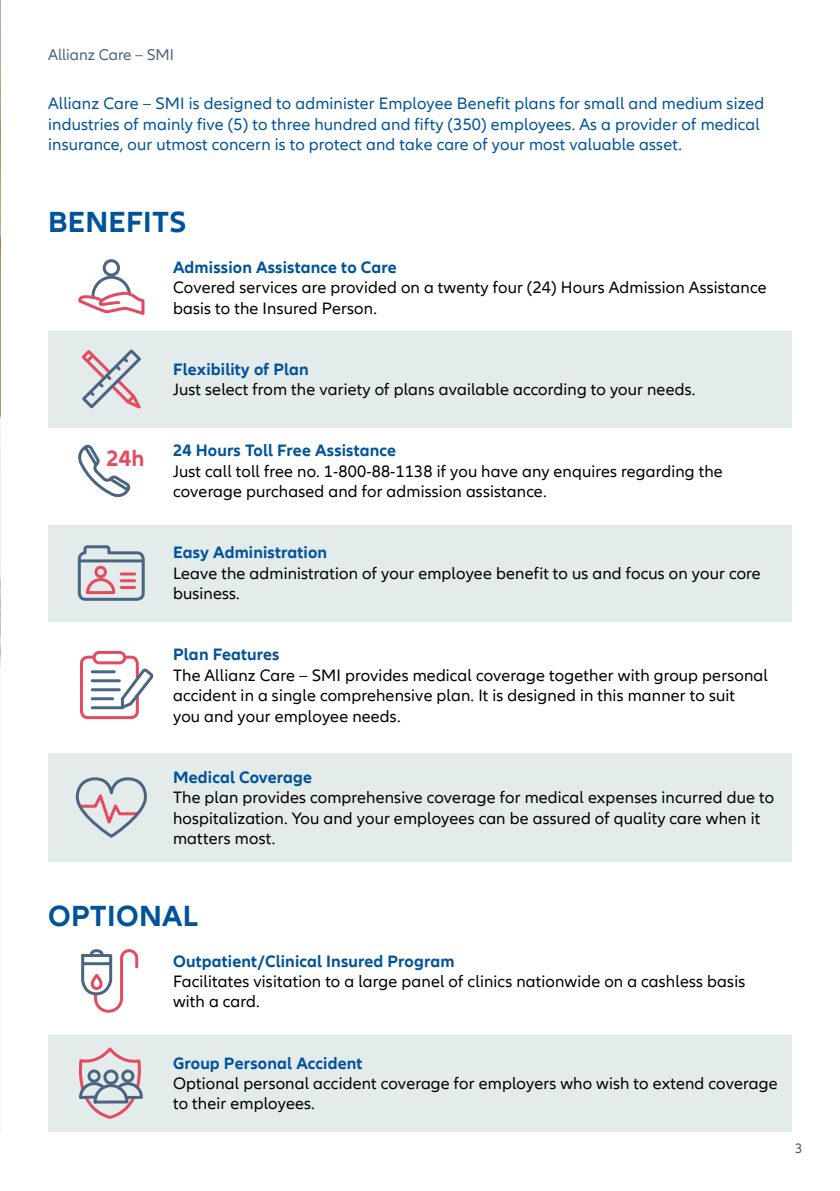
<style>
.page{position:relative;width:840px;height:1191px;background:#fff}
.page>*{position:absolute;margin:0;border:0;box-sizing:border-box;transform-origin:0 0}
.t1{font:700 30px "Allianz Neo";letter-spacing:.01em;color:#005399}
.t2{font:700 22.8px "Allianz Neo";color:#e44b60}
.t3{font:17px/20.4px "Allianz Neo";letter-spacing:.01em;color:#000}
.t4{font:17px/20.4px "Allianz Neo";letter-spacing:.01em;color:#005399}
.t5{font:700 17px "Allianz Neo";letter-spacing:.01em;color:#005399}
.t6{font:16px "Allianz Neo";color:#4b6482}
.t7{font:14px "Allianz Neo";color:#58595b}
</style>
<div class="page">
<img style="left:0;top:0;width:1px;height:664px">
<div style="left:48px;top:525px;width:743px;height:96px;background:#e4ebeb"></div>
<div style="left:48px;top:753px;width:743px;height:108px;background:#e4ebeb"></div>
<div style="left:48px;top:1035px;width:743px;height:96px;background:#e4ebeb"></div>
<div style="left:48px;top:331px;width:743px;height:96px;background:#e4ebeb"></div>
<svg style="left:81px;top:349px;width:60px;height:60px"></svg>
<svg style="left:78px;top:444px;width:53px;height:53px"></svg>
<div style="left:80px;top:655px;width:59px;height:64px;border:3px solid #e44b60;border-radius:6px"></div>
<div style="left:94px;top:652px;width:31px;height:11px;background:#fff;border-radius:5px"></div>
<div style="left:92px;top:651px;width:34px;height:13px;border:3px solid #e44b60;border-radius:5px"></div>
<svg style="left:119px;top:665px;width:35px;height:46px"></svg>
<hr style="left:92px;top:670px;width:22px;height:3px;background:#4b6482">
<hr style="left:92px;top:688px;width:27px;height:3px;background:#4b6482">
<hr style="left:92px;top:679px;width:27px;height:3px;background:#4b6482">
<hr style="left:92px;top:697px;width:20px;height:3px;background:#4b6482">
<hr style="left:92px;top:706px;width:30px;height:3px;background:#4b6482">
<svg style="left:75px;top:777px;width:72px;height:61px"></svg>
<svg style="left:77px;top:545px;width:68px;height:56px"></svg>
<hr style="left:121px;top:572px;width:14px;height:3px;background:#e44b60">
<hr style="left:121px;top:579px;width:14px;height:3px;background:#e44b60">
<hr style="left:121px;top:586px;width:14px;height:3px;background:#e44b60">
<svg style="left:79px;top:1049px;width:64px;height:70px"></svg>
<div style="left:103px;top:259px;width:17px;height:17px;border:3px solid #4b6482;border-radius:50%"></div>
<svg style="left:78px;top:274px;width:67px;height:41px"></svg>
<svg style="left:81px;top:949px;width:58px;height:64px"></svg>
<hr style="left:84px;top:962px;width:26px;height:3px;background:#4b6482">
<div style="left:91px;top:973px;width:11px;height:17px;border:3px solid #e44b60;border-radius:5px"></div>
<p class="t6" style="left:48px;top:46px;width:127px">Allianz Care – SMI</p>
<p class="t4" style="left:48px;top:94px;width:717px">Allianz Care – SMI is designed to administer Employee Benefit plans for small and medium sized industries of mainly five (5) to three hundred and fifty (350) employees. As a provider of medical insurance, our utmost concern is to protect and take care of your most valuable asset.</p>
<h1 class="t1" style="left:48px;top:204px;width:140px">BENEFITS</h1>
<p class="t5" style="left:173px;top:257px;width:225px">Admission Assistance to Care</p>
<p class="t3" style="left:173px;top:278px;width:594px">Covered services are provided on a twenty four (24) Hours Admission Assistance basis to the Insured Person.</p>
<h2 class="t2" style="left:106px;top:445px;width:39px">24h</h2>
<p class="t5" style="left:173px;top:359px;width:137px">Flexibility of Plan</p>
<p class="t3" style="left:173px;top:380px;width:523px">Just select from the variety of plans available according to your needs.</p>
<p class="t5" style="left:173px;top:441px;width:224px">24 Hours Toll Free Assistance</p>
<p class="t3" style="left:173px;top:461px;width:551px">Just call toll free no. 1-800-88-1138 if you have any enquires regarding the coverage purchased and for admission assistance.</p>
<p class="t5" style="left:173px;top:543px;width:155px">Easy Administration</p>
<p class="t3" style="left:173px;top:563px;width:589px">Leave the administration of your employee benefit to us and focus on your core business.</p>
<p class="t5" style="left:173px;top:645px;width:108px">Plan Features</p>
<p class="t3" style="left:173px;top:665px;width:596px">The Allianz Care – SMI provides medical coverage together with group personal accident in a single comprehensive plan. It is designed in this manner to suit<br>you and your employee needs.</p>
<p class="t5" style="left:173px;top:767px;width:140px">Medical Coverage</p>
<p class="t3" style="left:173px;top:788px;width:602px">The plan provides comprehensive coverage for medical expenses incurred due to hospitalization. You and your employees can be assured of quality care when it matters most.</p>
<h1 class="t1" style="left:48px;top:898px;width:151px">OPTIONAL</h1>
<p class="t5" style="left:173px;top:951px;width:283px">Outpatient/Clinical Insured Program</p>
<p class="t3" style="left:173px;top:971px;width:573px">Facilitates visitation to a large panel of clinics nationwide on a cashless basis with a card.</p>
<p class="t5" style="left:173px;top:1053px;width:191px">Group Personal Accident</p>
<p class="t3" style="left:173px;top:1073px;width:605px">Optional personal accident coverage for employers who wish to extend coverage to their employees.</p>
<p class="t7" style="left:794px;top:1140px;width:9px">3</p>
</div>
